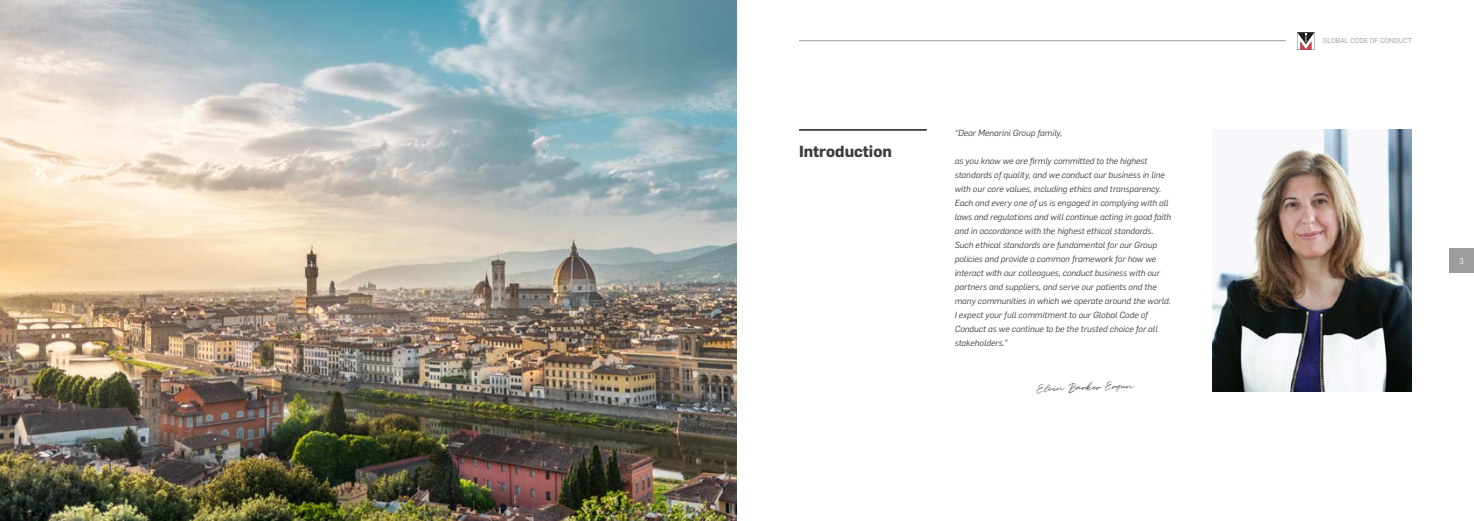
<style>
.page{position:relative;width:1474px;height:521px;background:#fff}
.page>*{position:absolute;margin:0;border:0;box-sizing:border-box;transform-origin:0 0}
.t1{font:700 15.75px "Flama";color:#3c3c3b}
.t2{font:10.5px "Quentin";color:#3c3c3b}
.t3{font:italic 8.75px/14px "Flama";color:#3c3c3b}
.t4{font:8.31px "Flama";color:#fff}
.t5{font:7px "Flama";color:#9d9d9c}
</style>
<div class="page">
<img style="left:0;top:0;width:737px;height:521px">
<div style="left:1449px;top:248px;width:24px;height:25px;background:#9d9d9c"></div>
<hr style="left:799px;top:40px;width:486px;height:1px;background:#9d9d9c">
<svg style="left:1297px;top:32px;width:17px;height:18px"></svg>
<hr style="left:799px;top:129px;width:127px;height:2px;background:#3c3c3b">
<img style="left:1212px;top:129px;width:199px;height:263px">
<h1 class="t1" style="left:799px;top:139px;width:94px">Introduction</h1>
<p class="t3" style="left:954px;top:125px;width:109px">“Dear Menarini Group family,</p>
<p class="t3" style="left:954px;top:153px;width:218px">as you know we are firmly committed to the highest standards of quality, and we conduct our business in line with our core values, including ethics and transparency.<br>Each and every one of us is engaged in complying with all laws and regulations and will continue acting in good faith and in accordance with the highest ethical standards.<br>Such ethical standards are fundamental for our Group policies and provide a common framework for how we interact with our colleagues, conduct business with our partners and suppliers, and serve our patients and the many communities in which we operate around the world.<br>I expect your full commitment to our Global Code of Conduct as we continue to be the trusted choice for all stakeholders.”</p>
<p class="t2" style="left:1036px;top:382px;width:99px;rotate:-2deg">Elcin Barker Ergun</p>
<p class="t5" style="left:1322px;top:36px;width:90px">GLOBAL CODE OF CONDUCT</p>
<p class="t4" style="left:1459px;top:255px;width:6px">3</p>
</div>
